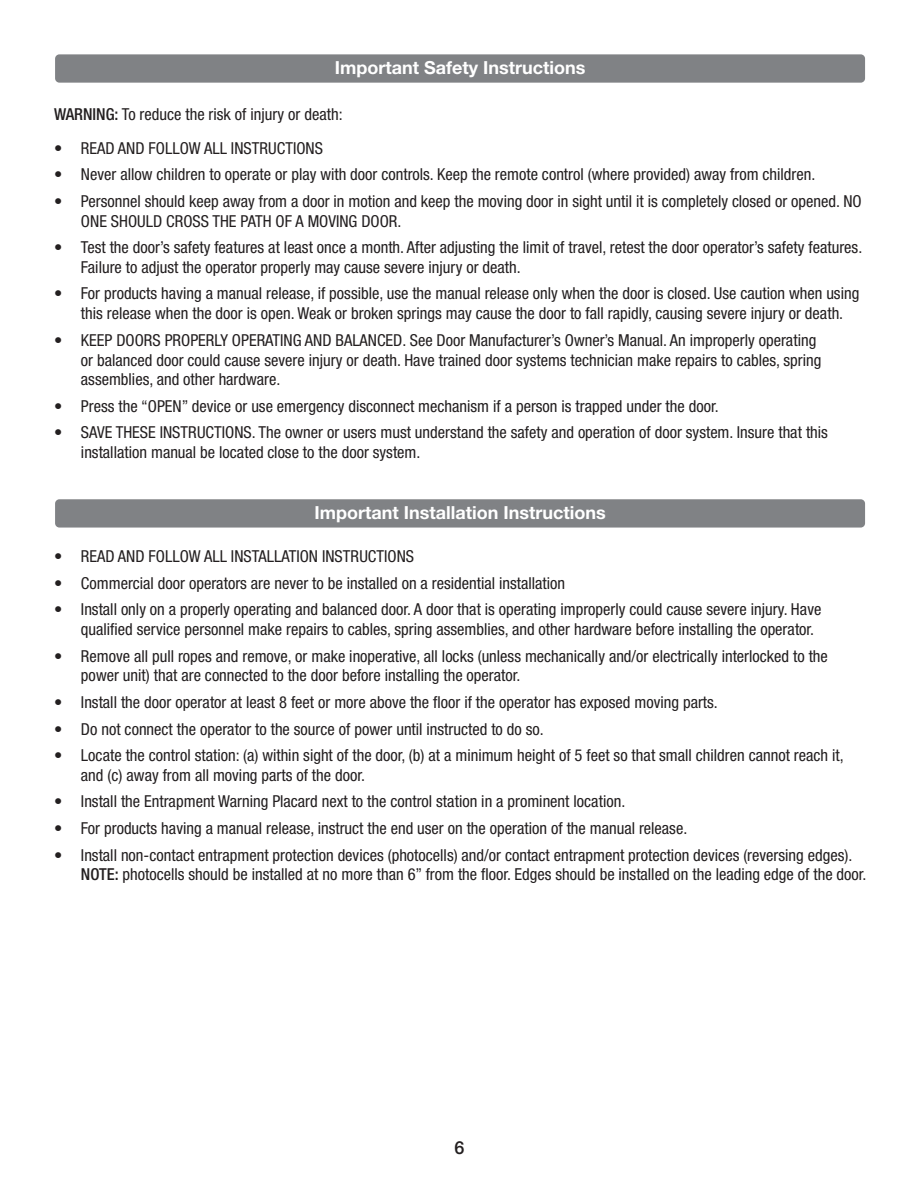
<style>
.page{position:relative;width:918px;height:1188px;background:#fff}
.page>*{position:absolute;margin:0;border:0;box-sizing:border-box;transform-origin:0 0}
.t1{font:700 18px "Helvetica Neue LT Std";color:#fff}
.t2{font:500 18px "Helvetica Neue LT Std";color:#231f20}
.t3{font:condensed 16.5px/19.8px "Helvetica Neue LT Std";color:#231f20}
.s1{font-weight:500}
</style>
<div class="page">
<div style="left:55px;top:54px;width:810px;height:29px;background:#808285;border-radius:4px"></div>
<div style="left:55px;top:499px;width:810px;height:29px;background:#808285;border-radius:4px"></div>
<p class="t1" style="left:335px;top:56px;width:252px">Important Safety Instructions</p>
<p class="t3" style="left:54px;top:104px;width:290px"><span class="s1">WARNING:</span> To reduce the risk of injury or death:</p>
<p class="t3" style="left:54px;top:138px;width:271px">• READ AND FOLLOW ALL INSTRUCTIONS</p>
<p class="t3" style="left:54px;top:164px;width:763px">• Never allow children to operate or play with door controls. Keep the remote control (where provided) away from children.</p>
<p class="t3" style="left:81px;top:191px;width:782px;text-indent:-27px">• Personnel should keep away from a door in motion and keep the moving door in sight until it is completely closed or opened. NO<br>ONE SHOULD CROSS THE PATH OF A MOVING DOOR.</p>
<p class="t3" style="left:81px;top:237px;width:783px;text-indent:-27px">• Test the door’s safety features at least once a month. After adjusting the limit of travel, retest the door operator’s safety features.<br>Failure to adjust the operator properly may cause severe injury or death.</p>
<p class="t3" style="left:81px;top:284px;width:780px;text-indent:-27px">• For products having a manual release, if possible, use the manual release only when the door is closed. Use caution when using this release when the door is open. Weak or broken springs may cause the door to fall rapidly, causing severe injury or death.</p>
<p class="t3" style="left:81px;top:330px;width:742px;text-indent:-27px">• KEEP DOORS PROPERLY OPERATING AND BALANCED. See Door Manufacturer’s Owner’s Manual. An improperly operating or balanced door could cause severe injury or death. Have trained door systems technician make repairs to cables, spring assemblies, and other hardware.</p>
<p class="t3" style="left:54px;top:396px;width:666px">• Press the “OPEN” device or use emergency disconnect mechanism if a person is trapped under the door.</p>
<p class="t3" style="left:81px;top:423px;width:749px;text-indent:-27px">• SAVE THESE INSTRUCTIONS. The owner or users must understand the safety and operation of door system. Insure that this installation manual be located close to the door system.</p>
<p class="t1" style="left:314px;top:501px;width:293px">Important Installation Instructions</p>
<p class="t3" style="left:54px;top:546px;width:362px">• READ AND FOLLOW ALL INSTALLATION INSTRUCTIONS</p>
<p class="t3" style="left:54px;top:573px;width:513px">• Commercial door operators are never to be installed on a residential installation</p>
<p class="t3" style="left:81px;top:599px;width:742px;text-indent:-27px">• Install only on a properly operating and balanced door. A door that is operating improperly could cause severe injury. Have qualified service personnel make repairs to cables, spring assemblies, and other hardware before installing the operator.</p>
<p class="t3" style="left:81px;top:646px;width:748px;text-indent:-27px">• Remove all pull ropes and remove, or make inoperative, all locks (unless mechanically and/or electrically interlocked to the power unit) that are connected to the door before installing the operator.</p>
<p class="t3" style="left:54px;top:692px;width:665px">• Install the door operator at least 8 feet or more above the floor if the operator has exposed moving parts.</p>
<p class="t3" style="left:54px;top:719px;width:491px">• Do not connect the operator to the source of power until instructed to do so.</p>
<p class="t3" style="left:81px;top:745px;width:764px;text-indent:-27px">• Locate the control station: (a) within sight of the door, (b) at a minimum height of 5 feet so that small children cannot reach it, and (c) away from all moving parts of the door.</p>
<p class="t3" style="left:54px;top:792px;width:573px">• Install the Entrapment Warning Placard next to the control station in a prominent location.</p>
<p class="t3" style="left:54px;top:818px;width:635px">• For products having a manual release, instruct the end user on the operation of the manual release.</p>
<p class="t3" style="left:81px;top:845px;width:787px;text-indent:-27px">• Install non-contact entrapment protection devices (photocells) and/or contact entrapment protection devices (reversing edges).<br><span class="s1">NOTE:</span> photocells should be installed at no more than 6” from the floor. Edges should be installed on the leading edge of the door.</p>
<p class="t2" style="left:455px;top:1137px;width:12px">6</p>
</div>
